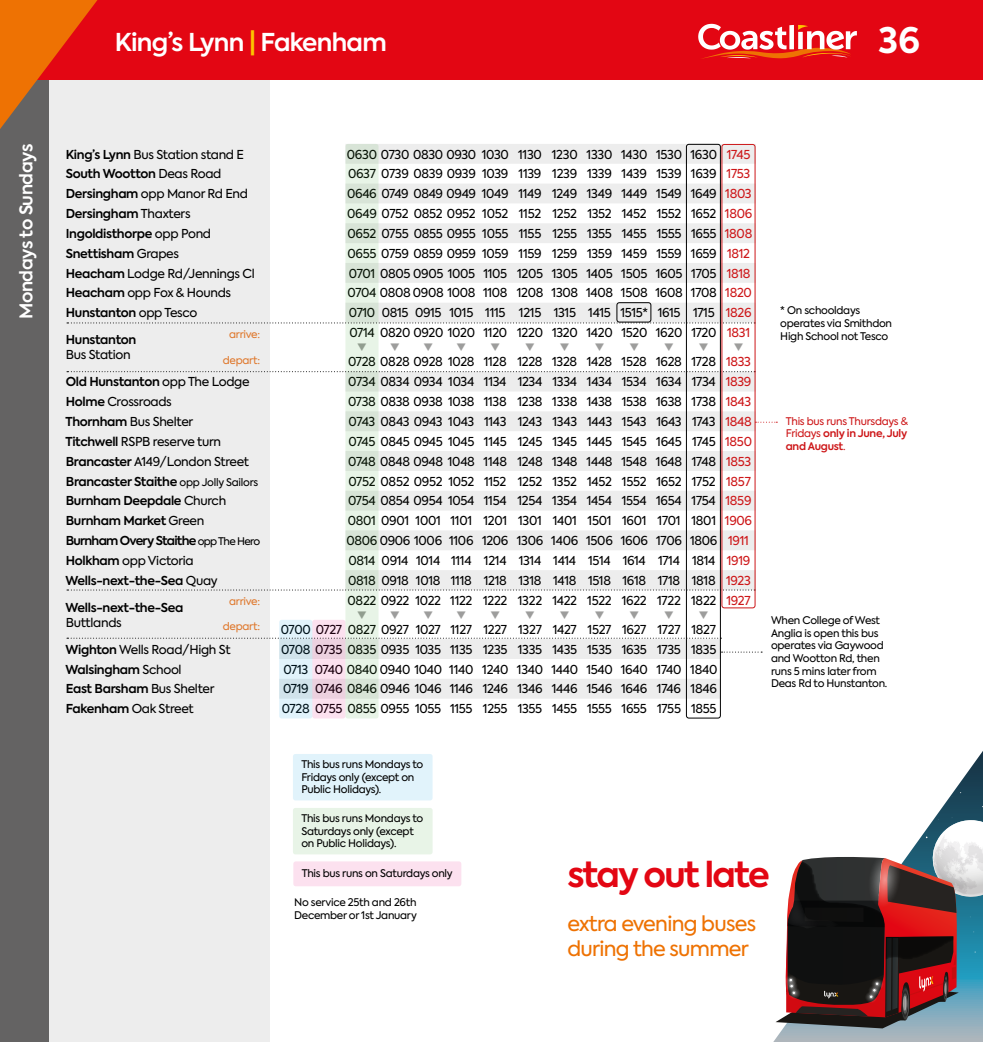
<style>
.page{position:relative;width:983px;height:1042px;background:#fff}
.page>*{position:absolute;margin:0;border:0;box-sizing:border-box;transform-origin:0 0}
.t1{font:700 35px "Axiforma";color:#fff}
.t2{font:700 34.48px "Axiforma";letter-spacing:-.05em;color:#e30613}
.t3{font:600 24.5px "Axiforma";letter-spacing:-.03em;color:#fff}
.t4{font:20.65px/24.8px "Axiforma";letter-spacing:-.035em;color:#ee7203}
.t5{font:600 17.5px "Axiforma";letter-spacing:-.025em;color:#fff}
.t6{font:12.25px "Axiforma";letter-spacing:-.025em;color:#000}
.t7{font:600 12.25px "Axiforma";letter-spacing:-.025em;color:#000}
.t8{font:600 12.25px "Axiforma";letter-spacing:-.06em;color:#000}
.t9{font:10.5px/12.6px "Axiforma";letter-spacing:-.025em;color:#000}
.t10{font:10.5px/12.6px "Axiforma";letter-spacing:-.025em;color:#cd1719;text-align:justify}
.t11{font:10.5px "Axiforma";letter-spacing:-.025em;color:#df782d}
.s1{color:#fdc300}
.s2{font-weight:600}
.s3{color:#cd1719}
.s4{font-weight:400}
.s5{font-weight:400;font-size:10.5px}
</style>
<div class="page">
<div style="left:0;top:79px;width:269px;height:963px;background:#ededed"></div>
<div style="left:0;top:79px;width:48px;height:963px;background:#646363"></div>
<div style="left:0;top:0;width:982px;height:79px;background:#e30613"></div>
<svg style="left:0;top:0;width:97px;height:129px"></svg>
<svg style="left:280px;top:144px;width:475px;height:466px"></svg>
<svg style="left:345px;top:144px;width:33px;height:574px;background:#e0ecdf"></svg>
<svg style="left:67px;top:322px;width:686px;height:1px"></svg>
<svg style="left:67px;top:371px;width:686px;height:1px"></svg>
<svg style="left:67px;top:589px;width:686px;height:1px"></svg>
<svg style="left:698px;top:24px;width:158px;height:35px"></svg>
<div style="left:293px;top:754px;width:139px;height:46px;background:#e1f3fb;border-radius:2px"></div>
<div style="left:685px;top:144px;width:35px;height:574px;border:1px solid #000;border-radius:2px"></div>
<div style="left:616px;top:302px;width:35px;height:20px;border:1px solid #000;border-radius:2px"></div>
<div style="left:293px;top:861px;width:168px;height:25px;background:#fce1ef;border-radius:2px"></div>
<div style="left:721px;top:144px;width:34px;height:464px;border:1px solid #cd1719;border-radius:2px"></div>
<svg style="left:755px;top:422px;width:22px;height:1px"></svg>
<div style="left:293px;top:808px;width:139px;height:46px;background:#e8f4e7;border-radius:2px"></div>
<svg style="left:773px;top:752px;width:209px;height:290px"></svg>
<svg style="left:871px;top:762px;width:7px;height:3px"></svg>
<svg style="left:889px;top:764px;width:9px;height:2px"></svg>
<svg style="left:923px;top:763px;width:4px;height:3px"></svg>
<svg style="left:775px;top:815px;width:207px;height:213px"></svg>
<svg style="left:357px;top:343px;width:42px;height:8px"></svg>
<svg style="left:423px;top:343px;width:42px;height:8px"></svg>
<svg style="left:490px;top:343px;width:44px;height:8px"></svg>
<svg style="left:560px;top:343px;width:43px;height:8px"></svg>
<svg style="left:629px;top:343px;width:44px;height:8px"></svg>
<svg style="left:699px;top:343px;width:43px;height:8px"></svg>
<svg style="left:67px;top:610px;width:695px;height:108px"></svg>
<h3 class="t3" style="left:115px;top:25px;width:273px">King’s Lynn <span class="s1">|</span> Fakenham</h3>
<h1 class="t1" style="left:878px;top:17px;width:43px">36</h1>
<h3 class="t5" style="left:14px;top:319px;width:177px;rotate:-90deg">Mondays to Sundays</h3>
<p class="t6" style="left:66px;top:146px;width:180px"><span class="s2">King’s Lynn</span> Bus Station stand E</p>
<p class="t6" style="left:347px;top:146px;width:405px">0630 0730 0830 0930 1030 1130 1230 1330 1430 1530 1630 <span class="s3">1745</span></p>
<p class="t7" style="left:66px;top:166px;width:157px">South Wootton <span class="s4">Deas Road</span></p>
<p class="t6" style="left:348px;top:166px;width:404px">0637 0739 0839 0939 1039 1139 1239 1339 1439 1539 1639 <span class="s3">1753</span></p>
<p class="t6" style="left:66px;top:186px;width:184px"><span class="s2">Dersingham</span> opp Manor Rd End</p>
<p class="t6" style="left:347px;top:186px;width:406px">0646 0749 0849 0949 1049 1149 1249 1349 1449 1549 1649 <span class="s3">1803</span></p>
<p class="t7" style="left:66px;top:205px;width:126px">Dersingham <span class="s4">Thaxters</span></p>
<p class="t6" style="left:347px;top:206px;width:406px">0649 0752 0852 0952 1052 1152 1252 1352 1452 1552 1652 <span class="s3">1806</span></p>
<p class="t7" style="left:66px;top:225px;width:147px">Ingoldisthorpe <span class="s4">opp Pond</span></p>
<p class="t6" style="left:347px;top:226px;width:406px">0652 0755 0855 0955 1055 1155 1255 1355 1455 1555 1655 <span class="s3">1808</span></p>
<p class="t7" style="left:66px;top:245px;width:115px">Snettisham <span class="s4">Grapes</span></p>
<p class="t6" style="left:347px;top:245px;width:404px">0655 0759 0859 0959 1059 1159 1259 1359 1459 1559 1659 <span class="s3">1812</span></p>
<p class="t6" style="left:66px;top:265px;width:190px"><span class="s2">Heacham</span> Lodge Rd/Jennings Cl</p>
<p class="t6" style="left:349px;top:265px;width:403px">0701 0805 0905 1005 1105 1205 1305 1405 1505 1605 1705 <span class="s3">1818</span></p>
<p class="t6" style="left:66px;top:285px;width:167px"><span class="s2">Heacham</span> opp Fox &amp; Hounds</p>
<p class="t6" style="left:347px;top:285px;width:405px">0704 0808 0908 1008 1108 1208 1308 1408 1508 1608 1708 <span class="s3">1820</span></p>
<p class="t7" style="left:66px;top:305px;width:133px">Hunstanton <span class="s4">opp Tesco</span></p>
<p class="t6" style="left:349px;top:305px;width:404px">0710 0815 0915 1015 1115 1215 1315 1415 1515* 1615 1715 <span class="s3">1826</span></p>
<p class="t7" style="left:66px;top:332px;width:72px">Hunstanton</p>
<p class="t6" style="left:66px;top:347px;width:66px">Bus Station</p>
<p class="t6" style="left:349px;top:325px;width:402px">0714 0820 0920 1020 1120 1220 1320 1420 1520 1620 1720 <span class="s3">1831</span></p>
<p class="t6" style="left:348px;top:354px;width:404px">0728 0828 0928 1028 1128 1228 1328 1428 1528 1628 1728 <span class="s3">1833</span></p>
<p class="t11" style="left:229px;top:327px;width:32px">arrive:</p>
<p class="t11" style="left:223px;top:353px;width:39px">depart:</p>
<p class="t7" style="left:66px;top:374px;width:185px">Old Hunstanton <span class="s4">opp The Lodge</span></p>
<p class="t6" style="left:348px;top:374px;width:404px">0734 0834 0934 1034 1134 1234 1334 1434 1534 1634 1734 <span class="s3">1839</span></p>
<p class="t6" style="left:66px;top:394px;width:107px"><span class="s2">Holme</span> Crossroads</p>
<p class="t6" style="left:348px;top:394px;width:404px">0738 0838 0938 1038 1138 1238 1338 1438 1538 1638 1738 <span class="s3">1843</span></p>
<p class="t6" style="left:65px;top:414px;width:129px"><span class="s2">Thornham</span> Bus Shelter</p>
<p class="t6" style="left:348px;top:414px;width:404px">0743 0843 0943 1043 1143 1243 1343 1443 1543 1643 1743 <span class="s3">1848</span></p>
<p class="t6" style="left:65px;top:433px;width:157px"><span class="s2">Titchwell</span> RSPB reserve turn</p>
<p class="t6" style="left:348px;top:433px;width:405px">0745 0845 0945 1045 1145 1245 1345 1445 1545 1645 1745 <span class="s3">1850</span></p>
<p class="t6" style="left:66px;top:453px;width:185px"><span class="s2">Brancaster</span> A149/London Street</p>
<p class="t6" style="left:348px;top:453px;width:404px">0748 0848 0948 1048 1148 1248 1348 1448 1548 1648 1748 <span class="s3">1853</span></p>
<p class="t7" style="left:66px;top:473px;width:194px">Brancaster Staithe <span class="s5">opp Jolly Sailors</span></p>
<p class="t6" style="left:348px;top:473px;width:404px">0752 0852 0952 1052 1152 1252 1352 1452 1552 1652 1752 <span class="s3">1857</span></p>
<p class="t7" style="left:66px;top:493px;width:162px">Burnham Deepdale <span class="s4">Church</span></p>
<p class="t6" style="left:348px;top:493px;width:405px">0754 0854 0954 1054 1154 1254 1354 1454 1554 1654 1754 <span class="s3">1859</span></p>
<p class="t7" style="left:66px;top:512px;width:140px">Burnham Market <span class="s4">Green</span></p>
<p class="t6" style="left:348px;top:513px;width:405px">0801 0901 1001 1101 1201 1301 1401 1501 1601 1701 1801 <span class="s3">1906</span></p>
<p class="t8" style="left:66px;top:532px;width:196px">Burnham Overy Staithe <span class="s5">opp The Hero</span></p>
<p class="t6" style="left:346px;top:533px;width:404px">0806 0906 1006 1106 1206 1306 1406 1506 1606 1706 1806 <span class="s3">1911</span></p>
<p class="t6" style="left:66px;top:552px;width:129px"><span class="s2">Holkham</span> opp Victoria</p>
<p class="t6" style="left:348px;top:552px;width:403px">0814 0914 1014 1114 1214 1314 1414 1514 1614 1714 1814 <span class="s3">1919</span></p>
<p class="t7" style="left:65px;top:572px;width:154px">Wells-next-the-Sea <span class="s4">Quay</span></p>
<p class="t6" style="left:348px;top:572px;width:404px">0818 0918 1018 1118 1218 1318 1418 1518 1618 1718 1818 <span class="s3">1923</span></p>
<p class="t7" style="left:65px;top:599px;width:119px">Wells-next-the-Sea</p>
<p class="t6" style="left:66px;top:614px;width:57px">Buttlands</p>
<p class="t6" style="left:347px;top:592px;width:404px">0822 0922 1022 1122 1222 1322 1422 1522 1622 1722 1822 <span class="s3">1927</span></p>
<p class="t6" style="left:281px;top:621px;width:436px">0700 0727 0827 0927 1027 1127 1227 1327 1427 1527 1627 1727 1827</p>
<p class="t11" style="left:229px;top:594px;width:32px">arrive:</p>
<p class="t11" style="left:223px;top:620px;width:39px">depart:</p>
<p class="t6" style="left:65px;top:641px;width:166px"><span class="s2">Wighton</span> Wells Road/High St</p>
<p class="t6" style="left:281px;top:641px;width:436px">0708 0735 0835 0935 1035 1135 1235 1335 1435 1535 1635 1735 1835</p>
<p class="t7" style="left:65px;top:661px;width:117px">Walsingham <span class="s4">School</span></p>
<p class="t6" style="left:283px;top:661px;width:435px">0713 0740 0840 0940 1040 1140 1240 1340 1440 1540 1640 1740 1840</p>
<p class="t7" style="left:66px;top:681px;width:150px">East Barsham <span class="s4">Bus Shelter</span></p>
<p class="t6" style="left:283px;top:681px;width:435px">0719 0746 0846 0946 1046 1146 1246 1346 1446 1546 1646 1746 1846</p>
<p class="t6" style="left:66px;top:701px;width:129px"><span class="s2">Fakenham</span> Oak Street</p>
<p class="t6" style="left:282px;top:701px;width:436px">0728 0755 0855 0955 1055 1155 1255 1355 1455 1555 1655 1755 1855</p>
<p class="t9" style="left:301px;top:758px;width:123px">This bus runs Mondays to<br>Fridays only (except on<br>Public Holidays).</p>
<p class="t9" style="left:301px;top:812px;width:123px">This bus runs Mondays to<br>Saturdays only (except on Public Holidays).</p>
<p class="t9" style="left:780px;top:304px;width:113px">* On schooldays operates via Smithdon<br>High School not Tesco</p>
<p class="t10" style="left:785px;top:415px;width:124px">This bus runs Thursdays &amp; Fridays <span class="s2">only in June, July and August</span>.</p>
<p class="t9" style="left:770px;top:614px;width:118px">When College of West<br>Anglia is open this bus operates via Gaywood and Wootton Rd, then runs 5 mins later from<br>Deas Rd to Hunstanton.</p>
<p class="t9" style="left:302px;top:867px;width:152px">This bus runs on Saturdays only</p>
<p class="t9" style="left:294px;top:896px;width:124px">No service 25th and 26th<br>December or 1st January</p>
<h2 class="t2" style="left:567px;top:851px;width:204px">stay out late</h2>
<h3 class="t4" style="left:567px;top:912px;width:190px">extra evening buses during the summer</h3>
</div>
